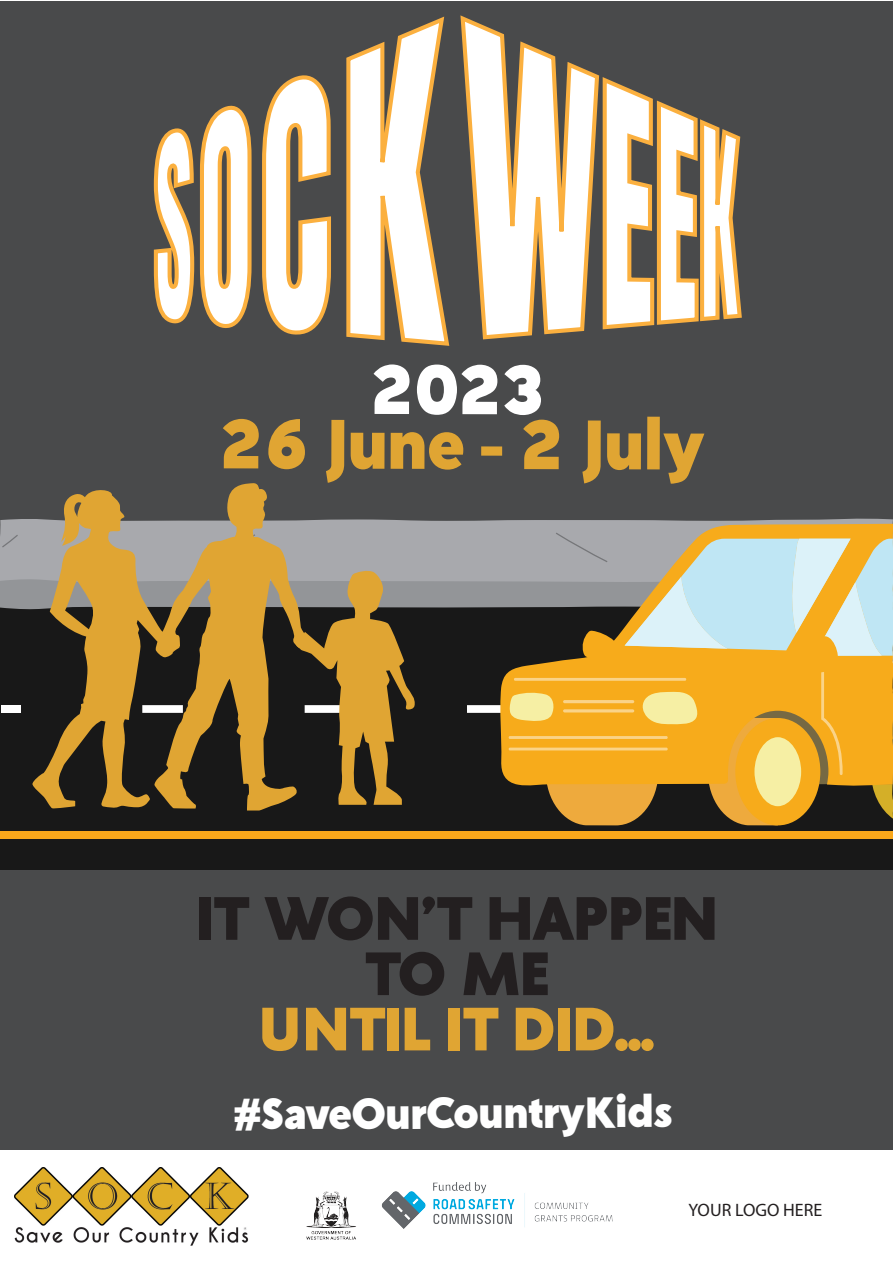
<style>
.page{position:relative;width:893px;height:1263px;background:#fff}
.page>*{position:absolute;margin:0;border:0;box-sizing:border-box;transform-origin:0 0}
.t1{font:800 68.1px "Creo";letter-spacing:-.005em;color:#e0a533}
.t2{font:800 68.1px "Creo";color:#fff}
.t3{font:800 59.55px/55.3px "Creo";letter-spacing:-.005em;color:#231f20;text-align:center}
.t4{font:800 59.55px "Creo";color:#e0a533}
.t5{font:800 42.45px "Creo";letter-spacing:-.005em;color:#fff}
.t6{font:18px "Myriad Pro";color:#231f20}
</style>
<div class="page">
<div style="left:0;top:1px;width:893px;height:1149px;background:#494a4b"></div>
<img style="left:15px;top:1167px;width:234px;height:79px">
<img style="left:306px;top:1182px;width:307px;height:58px">
<svg style="left:463px;top:19px;width:279px;height:318px"></svg>
<svg style="left:153px;top:105px;width:99px;height:223px"></svg>
<svg style="left:262px;top:75px;width:69px;height:260px"></svg>
<svg style="left:346px;top:16px;width:104px;height:330px"></svg>
<div style="left:1px;top:548px;width:892px;height:321px;background:#181818"></div>
<div style="left:1px;top:831px;width:892px;height:8px;background:#f9a71b"></div>
<svg style="left:32px;top:483px;width:235px;height:37px"></svg>
<svg style="left:0;top:520px;width:893px;height:305px"></svg>
<h1 class="t2" style="left:370px;top:349px;width:177px">2023</h1>
<h1 class="t1" style="left:219px;top:404px;width:487px">26 June - 2 July</h1>
<h2 class="t3" style="left:196px;top:890px;width:523px">IT WON’T HAPPEN<br>TO ME</h2>
<h2 class="t4" style="left:259px;top:993px;width:396px">UNTIL IT DID...</h2>
<p class="t5" style="left:235px;top:1088px;width:440px">#SaveOurCountryKids</p>
<p class="t6" style="left:688px;top:1199px;width:135px">YOUR LOGO HERE</p>
</div>
